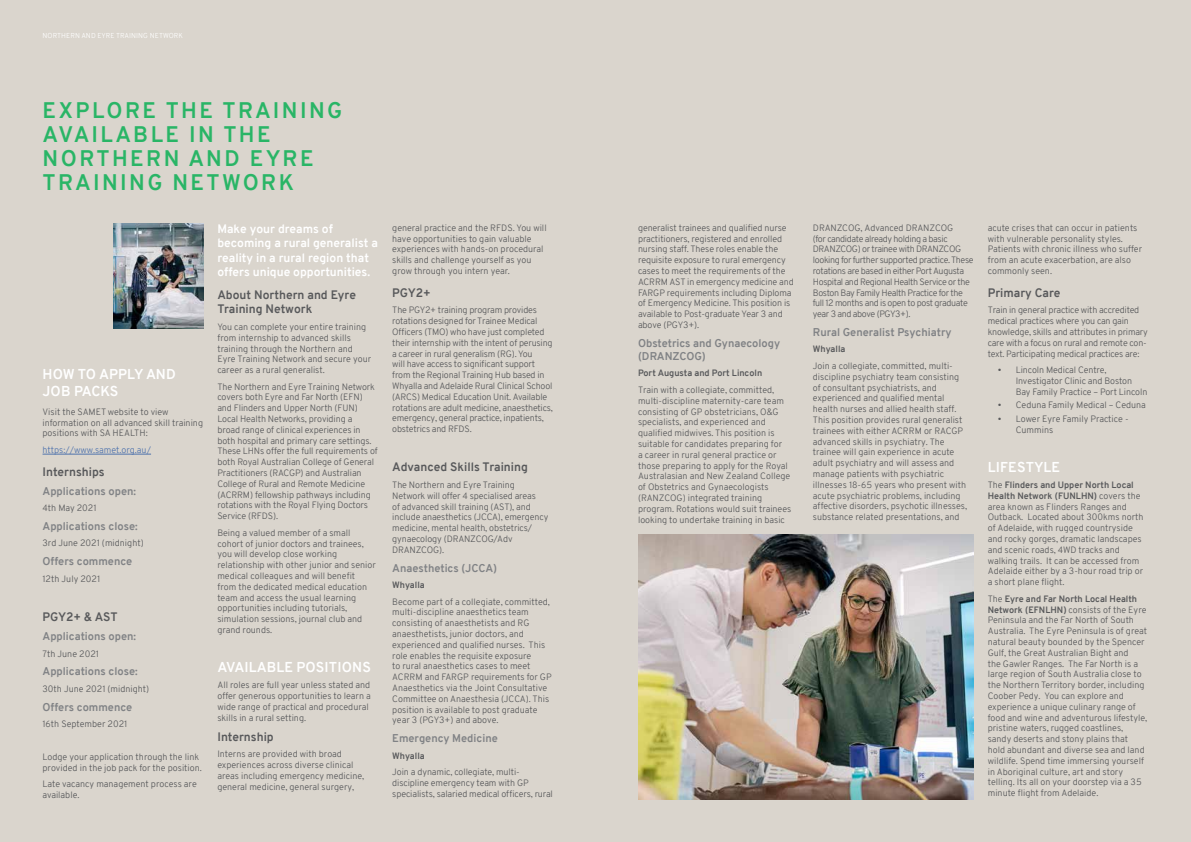
<style>
.page{position:relative;width:1191px;height:842px;background:#dad5cd}
.page>*{position:absolute;margin:0;border:0;box-sizing:border-box;transform-origin:0 0}
.t1{font:700 22px/24px "Overpass";letter-spacing:.11em;color:#29b566}
.t2{font:700 14px/16.8px "Overpass";letter-spacing:.01em;color:#fff}
.t3{font:700 12px/14.4px "Overpass";color:#58595b}
.t4{font:700 12px/14.4px "Overpass";color:#fff}
.t5{font:700 11px/13.2px "Overpass";color:#808285}
.t6{font:300 9px/10.8px "Overpass";color:#58595b}
.t7{font:300 9px/10.8px "Overpass";letter-spacing:-.02em;color:#58595b}
.t8{font:300 9px/10.8px "Overpass";letter-spacing:-.04em;color:#58595b}
.t9{font:700 9px "Overpass";color:#58595b}
.t10{font:300 9px "Overpass";color:#4f73ad}
.t11{font:300 7px "Overpass";letter-spacing:.01em;color:#fff}
.s1{font-weight:700}
</style>
<div class="page">
<hr style="left:43px;top:454px;width:108px;height:1px;background:#4f73ad">
<img style="left:113px;top:224px;width:90px;height:105px">
<img style="left:638px;top:535px;width:335px;height:265px">
<p class="t11" style="left:43px;top:31px;width:142px">NORTHERN AND EYRE TRAINING NETWORK</p>
<h1 class="t1" style="left:43px;top:98px;width:301px">EXPLORE THE TRAINING<br>AVAILABLE IN THE<br>NORTHERN AND EYRE<br>TRAINING NETWORK</h1>
<h2 class="t2" style="left:43px;top:365px;width:135px">HOW TO APPLY AND<br>JOB PACKS</h2>
<p class="t6" style="left:43px;top:406px;width:162px">Visit the SAMET website to view information on all advanced skill training positions with SA HEALTH:</p>
<p class="t10" style="left:43px;top:443px;width:110px">https://www.samet.org.au/</p>
<h3 class="t3" style="left:43px;top:464px;width:64px">Internships</h3>
<p class="t5" style="left:43px;top:484px;width:95px">Applications open:</p>
<p class="t6" style="left:43px;top:503px;width:56px">4th May 2021</p>
<p class="t5" style="left:43px;top:520px;width:97px">Applications close:</p>
<p class="t6" style="left:43px;top:538px;width:103px">3rd June 2021 (midnight)</p>
<p class="t5" style="left:43px;top:555px;width:91px">Offers commence</p>
<p class="t6" style="left:43px;top:573px;width:59px">12th July 2021</p>
<h3 class="t3" style="left:43px;top:610px;width:77px">PGY2+ &amp; AST</h3>
<p class="t5" style="left:43px;top:630px;width:95px">Applications open:</p>
<p class="t6" style="left:43px;top:648px;width:58px">7th June 2021</p>
<p class="t5" style="left:43px;top:665px;width:97px">Applications close:</p>
<p class="t6" style="left:43px;top:683px;width:108px">30th June 2021 (midnight)</p>
<p class="t5" style="left:43px;top:700px;width:91px">Offers commence</p>
<p class="t6" style="left:43px;top:719px;width:86px">16th September 2021</p>
<p class="t6" style="left:43px;top:752px;width:161px">Lodge your application through the link provided in the job pack for the position.</p>
<p class="t6" style="left:43px;top:779px;width:156px">Late vacancy management process are available.</p>
<h3 class="t4" style="left:217px;top:222px;width:162px">Make your dreams of becoming a rural generalist a reality in a rural region that offers unique opportunities.</h3>
<h3 class="t3" style="left:217px;top:288px;width:140px">About Northern and Eyre<br>Training Network</h3>
<p class="t6" style="left:217px;top:321px;width:155px">You can complete your entire training from internship to advanced skills training through the Northern and Eyre Training Network and secure your career as a rural generalist.</p>
<p class="t6" style="left:217px;top:381px;width:162px">The Northern and Eyre Training Network covers both Eyre and Far North (EFN) and Flinders and Upper North (FUN)<br>Local Health Networks, providing a<br>broad range of clinical experiences in both hospital and primary care settings.<br>These LHNs offer the full requirements of both Royal Australian College of General Practitioners (RACGP) and Australian College of Rural and Remote Medicine (ACRRM) fellowship pathways including rotations with the Royal Flying Doctors Service (RFDS).</p>
<p class="t6" style="left:217px;top:527px;width:160px">Being a valued member of a small cohort of junior doctors and trainees, you will develop close working relationship with other junior and senior medical colleagues and will benefit from the dedicated medical education team and access the usual learning opportunities including tutorials, simulation sessions, journal club and grand rounds.</p>
<h2 class="t2" style="left:217px;top:659px;width:155px">AVAILABLE POSITIONS</h2>
<p class="t6" style="left:217px;top:680px;width:155px">All roles are full year unless stated and offer generous opportunities to learn a wide range of practical and procedural skills in a rural setting.</p>
<h3 class="t3" style="left:217px;top:729px;width:58px">Internship</h3>
<p class="t6" style="left:217px;top:749px;width:148px">Interns are provided with broad experiences across diverse clinical areas including emergency medicine, general medicine, general surgery,</p>
<p class="t6" style="left:392px;top:222px;width:156px">general practice and the RFDS. You will have opportunities to gain valuable experiences with hands-on procedural skills and challenge yourself as you grow through you intern year.</p>
<h3 class="t3" style="left:392px;top:285px;width:40px">PGY2+</h3>
<p class="t7" style="left:392px;top:305px;width:162px">The PGY2+ training program provides rotations designed for Trainee Medical Officers (TMO) who have just completed their internship with the intent of perusing a career in rural generalism (RG). You<br>will have access to significant support from the Regional Training Hub based in Whyalla and Adelaide Rural Clinical School (ARCS) Medical Education Unit. Available rotations are adult medicine, anaesthetics, emergency, general practice, inpatients, obstetrics and RFDS.</p>
<h3 class="t3" style="left:392px;top:460px;width:137px">Advanced Skills Training</h3>
<p class="t6" style="left:392px;top:479px;width:158px">The Northern and Eyre Training<br>Network will offer 4 specialised areas<br>of advanced skill training (AST), and include anaesthetics (JCCA), emergency medicine, mental health, obstetrics/ gynaecology (DRANZCOG/Adv<br>DRANZCOG).</p>
<p class="t5" style="left:392px;top:561px;width:106px">Anaesthetics (JCCA)</p>
<p class="t9" style="left:392px;top:578px;width:34px">Whyalla</p>
<p class="t6" style="left:392px;top:596px;width:161px">Become part of a collegiate, committed, multi-discipline anaesthetics team consisting of anaesthetists and RG anaesthetists, junior doctors, and experienced and qualified nurses. This role enables the requisite exposure<br>to rural anaesthetics cases to meet ACRRM and FARGP requirements for GP Anaesthetics via the Joint Consultative Committee on Anaesthesia (JCCA). This position is available to post graduate year 3 (PGY3+) and above.</p>
<p class="t5" style="left:392px;top:732px;width:107px">Emergency Medicine</p>
<p class="t9" style="left:392px;top:749px;width:34px">Whyalla</p>
<p class="t6" style="left:392px;top:767px;width:162px">Join a dynamic, collegiate, multi&shy;discipline emergency team with GP specialists, salaried medical officers, rural</p>
<p class="t6" style="left:638px;top:222px;width:157px">generalist trainees and qualified nurse practitioners, registered and enrolled nursing staff. These roles enable the requisite exposure to rural emergency cases to meet the requirements of the ACRRM AST in emergency medicine and FARGP requirements including Diploma of Emergency Medicine. This position is available to Post-graduate Year 3 and above (PGY3+).</p>
<p class="t5" style="left:638px;top:336px;width:144px">Obstetrics and Gynaecology (DRANZCOG)</p>
<p class="t9" style="left:638px;top:367px;width:126px">Port Augusta and Port Lincoln</p>
<p class="t6" style="left:638px;top:384px;width:155px">Train with a collegiate, committed, multi-discipline maternity-care team consisting of GP obstetricians, O&amp;G specialists, and experienced and qualified midwives. This position is suitable for candidates preparing for<br>a career in rural general practice or those preparing to apply for the Royal Australasian and New Zealand College of Obstetrics and Gynaecologists (RANZCOG) integrated training program. Rotations would suit trainees looking to undertake training in basic</p>
<p class="t8" style="left:813px;top:222px;width:162px">DRANZCOG, Advanced DRANZCOG<br>(for candidate already holding a basic DRANZCOG) or trainee with DRANZCOG looking for further supported practice. These rotations are based in either Port Augusta Hospital and Regional Health Service or the Boston Bay Family Health Practice for the full 12 months and is open to post graduate year 3 and above (PGY3+).</p>
<p class="t5" style="left:813px;top:326px;width:140px">Rural Generalist Psychiatry</p>
<p class="t9" style="left:813px;top:343px;width:34px">Whyalla</p>
<p class="t6" style="left:813px;top:360px;width:156px">Join a collegiate, committed, multi&shy;discipline psychiatry team consisting of consultant psychiatrists, and experienced and qualified mental health nurses and allied health staff.<br>This position provides rural generalist trainees with either ACRRM or RACGP advanced skills in psychiatry. The trainee will gain experience in acute adult psychiatry and will assess and manage patients with psychiatric illnesses 18-65 years who present with acute psychiatric problems, including affective disorders, psychotic illnesses, substance related presentations, and</p>
<p class="t6" style="left:987px;top:222px;width:156px">acute crises that can occur in patients with vulnerable personality styles.<br>Patients with chronic illness who suffer from an acute exacerbation, are also commonly seen.</p>
<h3 class="t3" style="left:987px;top:285px;width:74px">Primary Care</h3>
<p class="t7" style="left:987px;top:305px;width:162px">Train in general practice with accredited medical practices where you can gain knowledge, skills and attributes in primary care with a focus on rural and remote con&shy;text. Participating medical practices are:</p>
<p class="t6" style="left:1015px;top:364px;width:133px;text-indent:-18px">• Lincoln Medical Centre,<br>Investigator Clinic and Boston<br>Bay Family Practice – Port Lincoln</p>
<p class="t6" style="left:997px;top:400px;width:150px">• Ceduna Family Medical – Ceduna</p>
<p class="t6" style="left:1015px;top:413px;width:114px;text-indent:-18px">• Lower Eyre Family Practice -<br>Cummins</p>
<h2 class="t2" style="left:987px;top:458px;width:74px">LIFESTYLE</h2>
<p class="t6" style="left:987px;top:480px;width:157px">The <span class="s1">Flinders and Upper North Local Health Network (FUNLHN)</span> covers the area known as Flinders Ranges and Outback. Located about 300kms north of Adelaide, with rugged countryside and rocky gorges, dramatic landscapes and scenic roads, 4WD tracks and walking trails. It can be accessed from Adelaide either by a 3-hour road trip or a short plane flight.</p>
<p class="t6" style="left:987px;top:593px;width:161px">The <span class="s1">Eyre and Far North Local Health Network (EFNLHN)</span> consists of the Eyre Peninsula and the Far North of South Australia. The Eyre Peninsula is of great natural beauty bounded by the Spencer Gulf, the Great Australian Bight and<br>the Gawler Ranges. The Far North is a large region of South Australia close to the Northern Territory border, including Coober Pedy. You can explore and experience a unique culinary range of food and wine and adventurous lifestyle, pristine waters, rugged coastlines, sandy deserts and stony plains that hold abundant and diverse sea and land wildlife. Spend time immersing yourself in Aboriginal culture, art and story telling. Its all on your doorstep via a 35 minute flight from Adelaide.</p>
</div>
